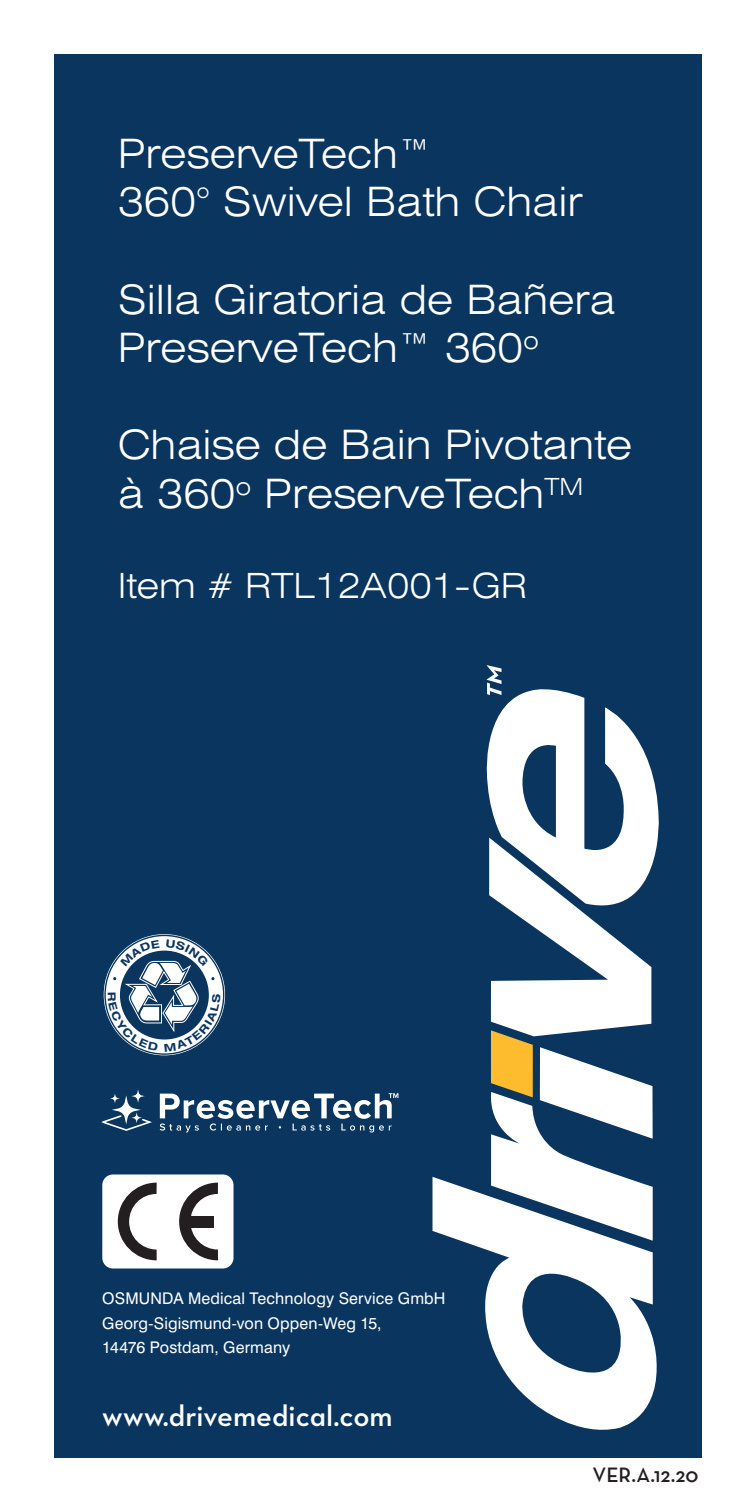
<style>
.page{position:relative;width:756px;height:1512px;background:#fff}
.page>*{position:absolute;margin:0;border:0;box-sizing:border-box;transform-origin:0 0}
.t1{font:300 expanded 40.5px/48.6px "Swiss 721 BT";color:#fff}
.t2{font:300 expanded 34.8px "Swiss 721 BT";color:#fff}
.t3{font:30px "Neutraface Text Demi Alt";color:#fff}
.Copy_of_Normal{font:21px "Neutraface Text TT Demi Alt";color:#231f20}
.t4{font:16.2px "Swiss 721 BT";letter-spacing:.01em;color:#fff}
</style>
<div class="page">
<div style="left:54px;top:54px;width:648px;height:1404px;background:#0a355e"></div>
<svg style="left:433px;top:1177px;width:224px;height:253px"></svg>
<svg style="left:484px;top:665px;width:175px;height:576px"></svg>
<div style="left:102px;top:1174px;width:132px;height:94px;background:#fff;border-radius:11px"></div>
<svg style="left:118px;top:1183px;width:39px;height:77px"></svg>
<svg style="left:179px;top:1183px;width:39px;height:77px"></svg>
<div style="left:190px;top:1216px;width:24px;height:11px;background:#231f20"></div>
<svg style="left:101px;top:1089px;width:51px;height:42px"></svg>
<svg style="left:160px;top:1093px;width:238px;height:40px"></svg>
<svg style="left:108px;top:939px;width:113px;height:112px"></svg>
<p class="t1" style="left:118px;top:129px;width:467px">PreserveTech™<br>360° Swivel Bath Chair</p>
<p class="t1" style="left:118px;top:275px;width:500px">Silla Giratoria de Bañera<br>PreserveTech™ 360<sup>o</sup></p>
<p class="t1" style="left:118px;top:421px;width:516px">Chaise de Bain Pivotante à 360<sup>o</sup> PreserveTech<sup>TM</sup></p>
<p class="t2" style="left:118px;top:565px;width:411px">Item # RTL12A001-GR</p>
<p class="t4" style="left:102px;top:1289px;width:345px">OSMUNDA Medical Technology Service GmbH</p>
<p class="t4" style="left:102px;top:1313px;width:281px">Georg-Sigismund-von Oppen-Weg 15,</p>
<p class="t4" style="left:102px;top:1338px;width:189px">14476 Postdam, Germany</p>
<p class="t3" style="left:102px;top:1397px;width:292px">www.drivemedical.com</p>
<p class="Copy_of_Normal" style="left:592px;top:1461px;width:108px">VER.A.12.20</p>
</div>
